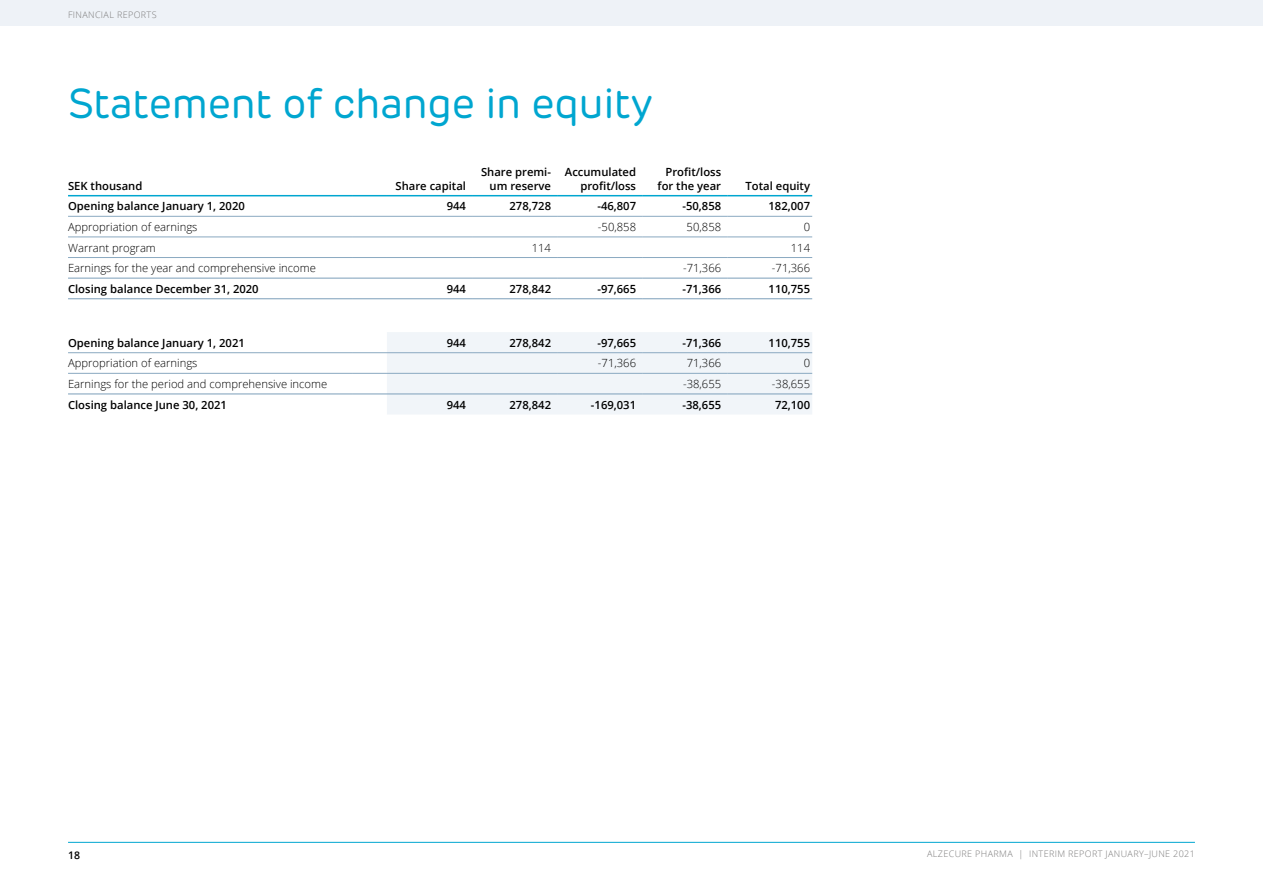
<style>
.page{position:relative;width:1263px;height:893px;background:#fff}
.page>*{position:absolute;margin:0;border:0;box-sizing:border-box;transform-origin:0 0}
.t1{font:42px "Rubrik New";letter-spacing:-.02em;color:#00a6d0}
.t2{font:600 11.25px/13.5px "Open Sans";color:#000;text-align:right}
.t3{font:300 11.25px "Open Sans";color:#000}
.t4{font:600 10.5px "Open Sans";color:#000}
.t5{font:300 9px "Open Sans";letter-spacing:.04em;color:#7c7b7b}
</style>
<div class="page">
<hr style="left:68px;top:842px;width:1127px;height:1px;background:#00a6d0">
<div style="left:0;top:0;width:1263px;height:26px;background:#eef2f7"></div>
<div style="left:387px;top:332px;width:425px;height:82px;background:#f1f5f9"></div>
<hr style="left:68px;top:216px;width:285px;height:1px;background:#8aa9c1">
<hr style="left:353px;top:216px;width:34px;height:1px;background:#8aa9c1">
<hr style="left:387px;top:216px;width:85px;height:1px;background:#8aa9c1">
<hr style="left:472px;top:216px;width:85px;height:1px;background:#8aa9c1">
<hr style="left:557px;top:216px;width:85px;height:1px;background:#8aa9c1">
<hr style="left:642px;top:216px;width:85px;height:1px;background:#8aa9c1">
<hr style="left:727px;top:216px;width:85px;height:1px;background:#8aa9c1">
<hr style="left:68px;top:237px;width:285px;height:1px;background:#8aa9c1">
<hr style="left:353px;top:237px;width:34px;height:1px;background:#8aa9c1">
<hr style="left:387px;top:237px;width:85px;height:1px;background:#8aa9c1">
<hr style="left:472px;top:237px;width:85px;height:1px;background:#8aa9c1">
<hr style="left:557px;top:237px;width:85px;height:1px;background:#8aa9c1">
<hr style="left:642px;top:237px;width:85px;height:1px;background:#8aa9c1">
<hr style="left:727px;top:237px;width:85px;height:1px;background:#8aa9c1">
<hr style="left:68px;top:257px;width:285px;height:1px;background:#8aa9c1">
<hr style="left:353px;top:257px;width:34px;height:1px;background:#8aa9c1">
<hr style="left:387px;top:257px;width:85px;height:1px;background:#8aa9c1">
<hr style="left:472px;top:257px;width:85px;height:1px;background:#8aa9c1">
<hr style="left:557px;top:257px;width:85px;height:1px;background:#8aa9c1">
<hr style="left:642px;top:257px;width:85px;height:1px;background:#8aa9c1">
<hr style="left:727px;top:257px;width:85px;height:1px;background:#8aa9c1">
<hr style="left:68px;top:352px;width:285px;height:1px;background:#8aa9c1">
<hr style="left:353px;top:352px;width:34px;height:1px;background:#8aa9c1">
<hr style="left:387px;top:352px;width:85px;height:1px;background:#8aa9c1">
<hr style="left:472px;top:352px;width:85px;height:1px;background:#8aa9c1">
<hr style="left:557px;top:352px;width:85px;height:1px;background:#8aa9c1">
<hr style="left:642px;top:352px;width:85px;height:1px;background:#8aa9c1">
<hr style="left:727px;top:352px;width:85px;height:1px;background:#8aa9c1">
<hr style="left:68px;top:373px;width:285px;height:1px;background:#8aa9c1">
<hr style="left:353px;top:373px;width:34px;height:1px;background:#8aa9c1">
<hr style="left:387px;top:373px;width:85px;height:1px;background:#8aa9c1">
<hr style="left:472px;top:373px;width:85px;height:1px;background:#8aa9c1">
<hr style="left:557px;top:373px;width:85px;height:1px;background:#8aa9c1">
<hr style="left:642px;top:373px;width:85px;height:1px;background:#8aa9c1">
<hr style="left:727px;top:373px;width:85px;height:1px;background:#8aa9c1">
<hr style="left:68px;top:298px;width:285px;height:1px;background:#8aa9c1">
<hr style="left:353px;top:298px;width:34px;height:1px;background:#8aa9c1">
<hr style="left:387px;top:298px;width:85px;height:1px;background:#8aa9c1">
<hr style="left:472px;top:298px;width:85px;height:1px;background:#8aa9c1">
<hr style="left:557px;top:298px;width:85px;height:1px;background:#8aa9c1">
<hr style="left:642px;top:298px;width:85px;height:1px;background:#8aa9c1">
<hr style="left:727px;top:298px;width:85px;height:1px;background:#8aa9c1">
<hr style="left:68px;top:278px;width:285px;height:1px;background:#8aa9c1">
<hr style="left:353px;top:278px;width:34px;height:1px;background:#8aa9c1">
<hr style="left:387px;top:278px;width:85px;height:1px;background:#8aa9c1">
<hr style="left:472px;top:278px;width:85px;height:1px;background:#8aa9c1">
<hr style="left:557px;top:278px;width:85px;height:1px;background:#8aa9c1">
<hr style="left:642px;top:278px;width:85px;height:1px;background:#8aa9c1">
<hr style="left:727px;top:278px;width:85px;height:1px;background:#8aa9c1">
<hr style="left:68px;top:393px;width:285px;height:1px;background:#8aa9c1">
<hr style="left:353px;top:393px;width:34px;height:1px;background:#8aa9c1">
<hr style="left:387px;top:393px;width:85px;height:1px;background:#8aa9c1">
<hr style="left:472px;top:393px;width:85px;height:1px;background:#8aa9c1">
<hr style="left:557px;top:393px;width:85px;height:1px;background:#8aa9c1">
<hr style="left:642px;top:393px;width:85px;height:1px;background:#8aa9c1">
<hr style="left:727px;top:393px;width:85px;height:1px;background:#8aa9c1">
<hr style="left:68px;top:195px;width:285px;height:1px;background:#00a6d0">
<hr style="left:353px;top:195px;width:34px;height:1px;background:#00a6d0">
<hr style="left:387px;top:195px;width:85px;height:1px;background:#00a6d0">
<hr style="left:472px;top:195px;width:85px;height:1px;background:#00a6d0">
<hr style="left:557px;top:195px;width:85px;height:1px;background:#00a6d0">
<hr style="left:642px;top:195px;width:85px;height:1px;background:#00a6d0">
<hr style="left:727px;top:195px;width:85px;height:1px;background:#00a6d0">
<p class="t5" style="left:68px;top:8px;width:90px">FINANCIAL REPORTS</p>
<h1 class="t1" style="left:68px;top:78px;width:586px">Statement of change in equity</h1>
<p class="t2" style="left:68px;top:179px;width:76px">SEK thousand</p>
<p class="t2" style="left:396px;top:179px;width:72px">Share capital</p>
<p class="t2" style="left:481px;top:165px;width:71px">Share premi&shy;um reserve</p>
<p class="t2" style="left:565px;top:165px;width:73px">Accumulated profit/loss</p>
<p class="t2" style="left:657px;top:165px;width:65px">Profit/loss for the year</p>
<p class="t2" style="left:746px;top:179px;width:66px">Total equity</p>
<p class="t2" style="left:68px;top:199px;width:178px">Opening balance January 1, 2020</p>
<p class="t2" style="left:447px;top:199px;width:21px">944</p>
<p class="t2" style="left:509px;top:199px;width:43px">278,728</p>
<p class="t2" style="left:597px;top:199px;width:40px">-46,807</p>
<p class="t2" style="left:682px;top:199px;width:40px">-50,858</p>
<p class="t2" style="left:768px;top:199px;width:43px">182,007</p>
<p class="t3" style="left:68px;top:219px;width:131px">Appropriation of earnings</p>
<p class="t3" style="left:598px;top:219px;width:40px">-50,858</p>
<p class="t3" style="left:687px;top:219px;width:36px">50,858</p>
<p class="t3" style="left:804px;top:219px;width:8px">0</p>
<p class="t3" style="left:68px;top:240px;width:89px">Warrant program</p>
<p class="t3" style="left:532px;top:240px;width:21px">114</p>
<p class="t3" style="left:791px;top:240px;width:21px">114</p>
<p class="t3" style="left:68px;top:260px;width:249px">Earnings for the year and comprehensive income</p>
<p class="t3" style="left:683px;top:260px;width:40px">-71,366</p>
<p class="t3" style="left:772px;top:260px;width:40px">-71,366</p>
<p class="t2" style="left:68px;top:282px;width:192px">Closing balance December 31, 2020</p>
<p class="t2" style="left:447px;top:282px;width:21px">944</p>
<p class="t2" style="left:509px;top:282px;width:43px">278,842</p>
<p class="t2" style="left:597px;top:282px;width:40px">-97,665</p>
<p class="t2" style="left:682px;top:282px;width:40px">-71,366</p>
<p class="t2" style="left:768px;top:282px;width:43px">110,755</p>
<p class="t2" style="left:68px;top:336px;width:178px">Opening balance January 1, 2021</p>
<p class="t2" style="left:447px;top:336px;width:21px">944</p>
<p class="t2" style="left:509px;top:336px;width:43px">278,842</p>
<p class="t2" style="left:597px;top:336px;width:40px">-97,665</p>
<p class="t2" style="left:682px;top:336px;width:40px">-71,366</p>
<p class="t2" style="left:768px;top:336px;width:43px">110,755</p>
<p class="t3" style="left:68px;top:356px;width:131px">Appropriation of earnings</p>
<p class="t3" style="left:598px;top:356px;width:40px">-71,366</p>
<p class="t3" style="left:687px;top:356px;width:36px">71,366</p>
<p class="t3" style="left:804px;top:356px;width:8px">0</p>
<p class="t3" style="left:68px;top:376px;width:261px">Earnings for the period and comprehensive income</p>
<p class="t3" style="left:683px;top:376px;width:40px">-38,655</p>
<p class="t3" style="left:772px;top:376px;width:40px">-38,655</p>
<p class="t2" style="left:68px;top:397px;width:160px">Closing balance June 30, 2021</p>
<p class="t2" style="left:447px;top:397px;width:21px">944</p>
<p class="t2" style="left:509px;top:397px;width:43px">278,842</p>
<p class="t2" style="left:591px;top:397px;width:47px">-169,031</p>
<p class="t2" style="left:682px;top:397px;width:40px">-38,655</p>
<p class="t2" style="left:775px;top:397px;width:37px">72,100</p>
<p class="t4" style="left:68px;top:847px;width:13px">18</p>
<p class="t5" style="left:927px;top:848px;width:269px">ALZECURE PHARMA | INTERIM REPORT JANUARY–JUNE 2021</p>
</div>
